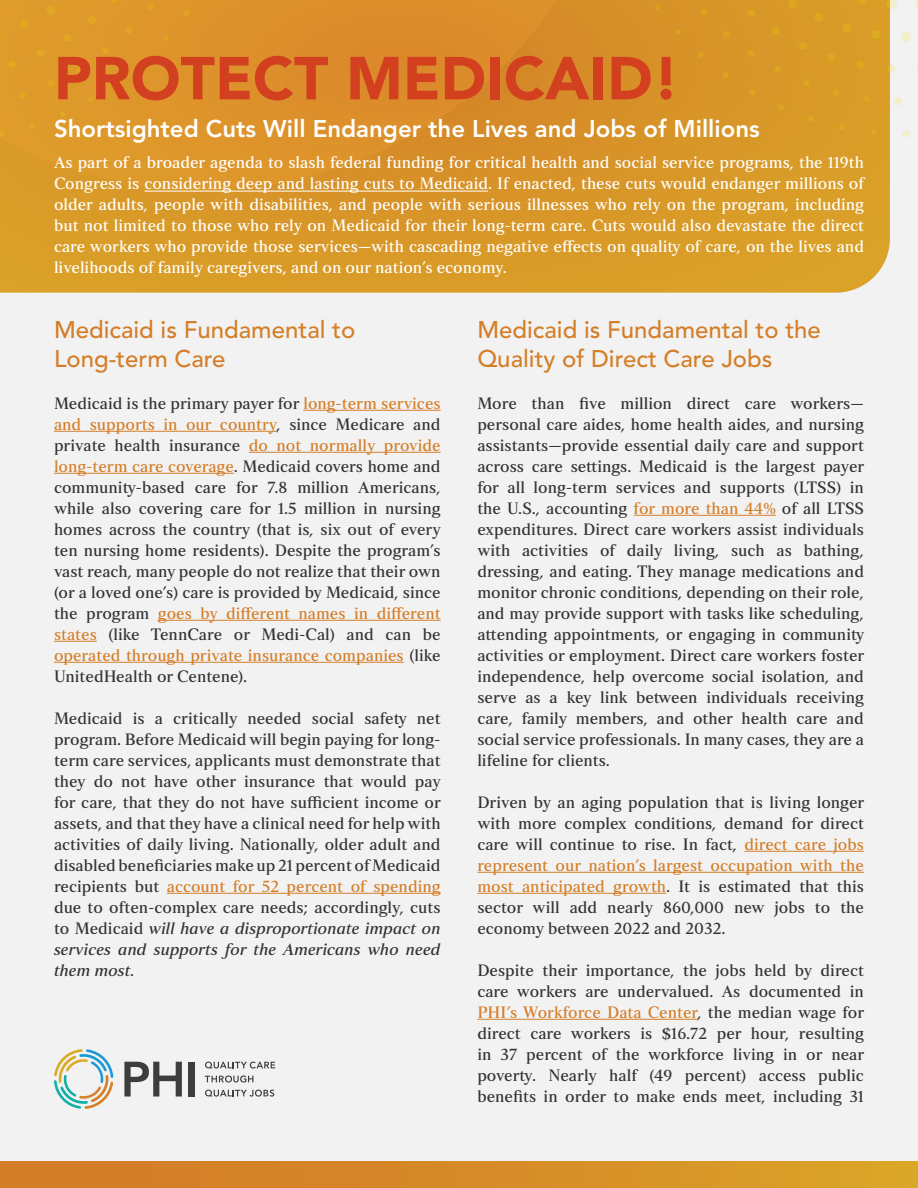
<style>
.page{position:relative;width:918px;height:1188px;background:#f2f2f2}
.page>*{position:absolute;margin:0;border:0;box-sizing:border-box;transform-origin:0 0}
.COVER_Title{font:900 60px "Avenir LT Pro";color:#d3401f}
.Subheader{font:500 24px/28.8px "Avenir LT Pro";color:#d47e28}
.COVER_Title-2{font:800 24px "Avenir LT Pro";color:#fff}
.t1{font:16.5px/21px "Strato Pro";color:#333;text-align:justify}
.t2{font:16.5px/21px "Strato Pro";color:#fff;text-align:justify}
.s1{color:#d47e28}
.s2{font-family:"Strato Pro Regular It"}
</style>
<div class="page">
<div style="left:0;top:136px;width:890px;height:157px;background:#d99b28"></div>
<svg style="left:0;top:0;width:629px;height:190px;background:#da8f29"></svg>
<div style="left:0;top:0;width:247px;height:143px;background:#de972b"></div>
<hr style="left:303px;top:410px;width:138px;height:1px;background:#d47e28">
<hr style="left:54px;top:431px;width:223px;height:1px;background:#d47e28">
<hr style="left:249px;top:452px;width:192px;height:1px;background:#d47e28">
<hr style="left:54px;top:473px;width:180px;height:1px;background:#d47e28">
<hr style="left:158px;top:620px;width:283px;height:1px;background:#d47e28">
<hr style="left:54px;top:641px;width:43px;height:1px;background:#d47e28">
<hr style="left:54px;top:662px;width:350px;height:1px;background:#d47e28">
<hr style="left:167px;top:893px;width:274px;height:1px;background:#d47e28">
<hr style="left:634px;top:515px;width:142px;height:1px;background:#d47e28">
<hr style="left:744px;top:851px;width:120px;height:1px;background:#d47e28">
<hr style="left:477px;top:872px;width:387px;height:1px;background:#d47e28">
<hr style="left:477px;top:893px;width:189px;height:1px;background:#d47e28">
<hr style="left:477px;top:1019px;width:221px;height:1px;background:#d47e28">
<hr style="left:144px;top:191px;width:344px;height:1px;background:#fff">
<div style="left:0;top:1161px;width:918px;height:27px;background:linear-gradient(to right,#d37728,#daa228)"></div>
<svg style="left:205px;top:1062px;width:70px;height:7px"></svg>
<svg style="left:205px;top:1076px;width:48px;height:7px"></svg>
<svg style="left:205px;top:1090px;width:69px;height:7px"></svg>
<svg style="left:124px;top:1062px;width:58px;height:35px"></svg>
<div style="left:188px;top:1062px;width:7px;height:35px;background:#3d3d3d"></div>
<svg style="left:54px;top:1049px;width:59px;height:60px"></svg>
<img style="left:596px;top:0;width:322px;height:136px">
<p class="COVER_Title" style="left:54px;top:42px;width:627px">PROTECT MEDICAID!</p>
<p class="COVER_Title-2" style="left:54px;top:114px;width:707px">Shortsighted Cuts Will Endanger the Lives and Jobs of Millions</p>
<p class="t2" style="left:54px;top:152px;width:812px">As part of a broader agenda to slash federal funding for critical health and social service programs, the 119th Congress is considering deep and lasting cuts to Medicaid. If enacted, these cuts would endanger millions of older adults, people with disabilities, and people with serious illnesses who rely on the program, including but not limited to those who rely on Medicaid for their long-term care. Cuts would also devastate the direct care workers who provide those services—with cascading negative effects on quality of care, on the lives and livelihoods of family caregivers, and on our nation’s economy.</p>
<p class="Subheader" style="left:54px;top:316px;width:303px">Medicaid is Fundamental to<br>Long-term Care</p>
<p class="t1" style="left:54px;top:392px;width:389px">Medicaid is the primary payer for <span class="s1">long-term services and supports in our country</span>, since Medicare and private health insurance <span class="s1">do not normally provide long-term care coverage</span>. Medicaid covers home and community-based care for 7.8 million Americans, while also covering care for 1.5 million in nursing homes across the country (that is, six out of every ten nursing home residents). Despite the program’s vast reach, many people do not realize that their own (or a loved one’s) care is provided by Medicaid, since the program <span class="s1">goes by different names in different states</span> (like TennCare or Medi-Cal) and can be <span class="s1">operated through private insurance companies</span> (like UnitedHealth or Centene).</p>
<p class="t1" style="left:54px;top:707px;width:389px">Medicaid is a critically needed social safety net program. Before Medicaid will begin paying for long&shy;term care services, applicants must demonstrate that they do not have other insurance that would pay for care, that they do not have sufficient income or assets, and that they have a clinical need for help with activities of daily living. Nationally, older adult and disabled beneficiaries make up 21 percent of Medicaid recipients but <span class="s1">account for 52 percent of spending </span>due to often-complex care needs; accordingly, cuts to Medicaid <span class="s2">will have a disproportionate impact on services and supports for the Americans who need them most.</span></p>
<p class="Subheader" style="left:477px;top:316px;width:345px">Medicaid is Fundamental to the<br>Quality of Direct Care Jobs</p>
<p class="t1" style="left:477px;top:392px;width:389px">More than five million direct care workers— personal care aides, home health aides, and nursing assistants—provide essential daily care and support across care settings. Medicaid is the largest payer for all long-term services and supports (LTSS) in the U.S., accounting <span class="s1">for more than 44%</span> of all LTSS expenditures. Direct care workers assist individuals with activities of daily living, such as bathing, dressing, and eating. They manage medications and monitor chronic conditions, depending on their role, and may provide support with tasks like scheduling, attending appointments, or engaging in community activities or employment. Direct care workers foster independence, help overcome social isolation, and serve as a key link between individuals receiving care, family members, and other health care and social service professionals. In many cases, they are a lifeline for clients.</p>
<p class="t1" style="left:477px;top:791px;width:389px">Driven by an aging population that is living longer with more complex conditions, demand for direct care will continue to rise. In fact, <span class="s1">direct care jobs represent our nation’s largest occupation with the most anticipated growth</span>. It is estimated that this sector will add nearly 860,000 new jobs to the economy between 2022 and 2032.</p>
<p class="t1" style="left:477px;top:959px;width:389px">Despite their importance, the jobs held by direct care workers are undervalued. As documented in <span class="s1">PHI’s Workforce Data Center</span>, the median wage for direct care workers is $16.72 per hour, resulting in 37 percent of the workforce living in or near poverty. Nearly half (49 percent) access public benefits in order to make ends meet, including 31</p>
</div>
